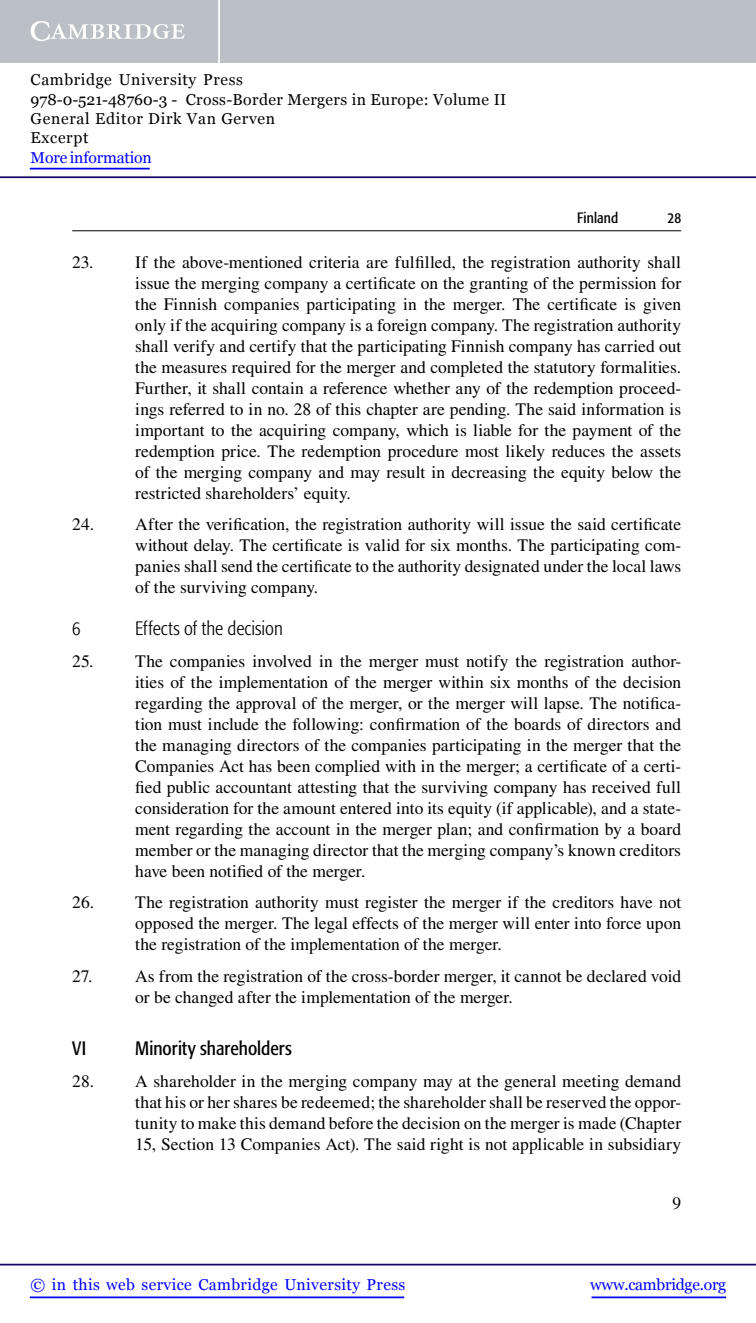
<style>
.page{position:relative;width:756px;height:1323px;background:#fff}
.page>*{position:absolute;margin:0;border:0;box-sizing:border-box;transform-origin:0 0}
.t1{font:condensed 19.25px "Formata";color:#000}
.t2{font:300 condensed 19.25px "Formata";color:#000}
.t3{font:17.5px/21px "Times LT Std";color:#000;text-align:justify}
.t4{font:15.75px/19.2px "Georgia";letter-spacing:.04em;color:#000}
.t5{font:15.75px "Georgia";letter-spacing:.025em;color:#00f}
.t6{font:15.75px "Georgia";letter-spacing:-.015em;color:#00f}
.t7{font:15.75px "Georgia";letter-spacing:-.01em;color:#00f}
.t8{font:condensed 14.88px "Formata";letter-spacing:.01em;color:#000}
</style>
<div class="page">
<div style="left:0;top:0;width:756px;height:63px;background:#bac0c6"></div>
<svg style="left:31px;top:21px;width:154px;height:20px"></svg>
<hr style="left:218px;top:0;width:2px;height:63px;background:#fff">
<hr style="left:0;top:176px;width:756px;height:2px;background:#150666">
<hr style="left:592px;top:1297px;width:134px;height:1px;background:#0000f1">
<hr style="left:0;top:1264px;width:756px;height:1px;background:#150666">
<hr style="left:30px;top:1297px;width:374px;height:1px;background:#0000f1">
<hr style="left:30px;top:168px;width:120px;height:2px;background:#0000f1">
<hr style="left:72px;top:230px;width:609px;height:1px;background:#000">
<p class="t4" style="left:31px;top:70px;width:477px">Cambridge University Press<br>978-0-521-48760-3 - Cross-Border Mergers in Europe: Volume II<br>General Editor Dirk Van Gerven<br>Excerpt</p>
<p class="t7" style="left:31px;top:148px;width:123px">More information</p>
<p class="t8" style="left:577px;top:209px;width:43px">Finland</p>
<p class="t8" style="left:668px;top:209px;width:15px">28</p>
<p class="t3" style="left:135px;top:251px;width:548px;text-indent:-63px">23. If the above-mentioned criteria are fulfilled, the registration authority shall issue the merging company a certificate on the granting of the permission for the Finnish companies participating in the merger. The certificate is given only if the acquiring company is a foreign company. The registration authority shall verify and certify that the participating Finnish company has carried out the measures required for the merger and completed the statutory formalities.<br>Further, it shall contain a reference whether any of the redemption proceed&shy;ings referred to in no. 28 of this chapter are pending. The said information is important to the acquiring company, which is liable for the payment of the redemption price. The redemption procedure most likely reduces the assets of the merging company and may result in decreasing the equity below the restricted shareholders’ equity.</p>
<p class="t3" style="left:135px;top:514px;width:548px;text-indent:-63px">24. After the verification, the registration authority will issue the said certificate without delay. The certificate is valid for six months. The participating com&shy;panies shall send the certificate to the authority designated under the local laws of the surviving company.</p>
<p class="t2" style="left:72px;top:618px;width:10px">6</p>
<p class="t2" style="left:135px;top:618px;width:149px">Effects of the decision</p>
<p class="t3" style="left:135px;top:650px;width:548px;text-indent:-63px">25. The companies involved in the merger must notify the registration author&shy;ities of the implementation of the merger within six months of the decision regarding the approval of the merger, or the merger will lapse. The notifica&shy;tion must include the following: confirmation of the boards of directors and the managing directors of the companies participating in the merger that the Companies Act has been complied with in the merger; a certificate of a certi&shy;fied public accountant attesting that the surviving company has received full consideration for the amount entered into its equity (if applicable), and a state&shy;ment regarding the account in the merger plan; and confirmation by a board member or the managing director that the merging company’s known creditors have been notified of the merger.</p>
<p class="t3" style="left:135px;top:892px;width:548px;text-indent:-63px">26. The registration authority must register the merger if the creditors have not opposed the merger. The legal effects of the merger will enter into force upon the registration of the implementation of the merger.</p>
<p class="t3" style="left:72px;top:965px;width:22px">27.</p>
<p class="t3" style="left:135px;top:965px;width:547px">As from the registration of the cross-border merger, it cannot be declared void or be changed after the implementation of the merger.</p>
<p class="t1" style="left:72px;top:1037px;width:15px">VI</p>
<p class="t1" style="left:135px;top:1037px;width:158px">Minority shareholders</p>
<p class="t3" style="left:135px;top:1070px;width:548px;text-indent:-63px">28. A shareholder in the merging company may at the general meeting demand that his or her shares be redeemed; the shareholder shall be reserved the oppor&shy;tunity to make this demand before the decision on the merger is made (Chapter 15, Section 13 Companies Act). The said right is not applicable in subsidiary</p>
<p class="t3" style="left:673px;top:1193px;width:10px">9</p>
<p class="t5" style="left:31px;top:1276px;width:376px">© in this web service Cambridge University Press</p>
<p class="t6" style="left:590px;top:1276px;width:137px">www.cambridge.org</p>
</div>
